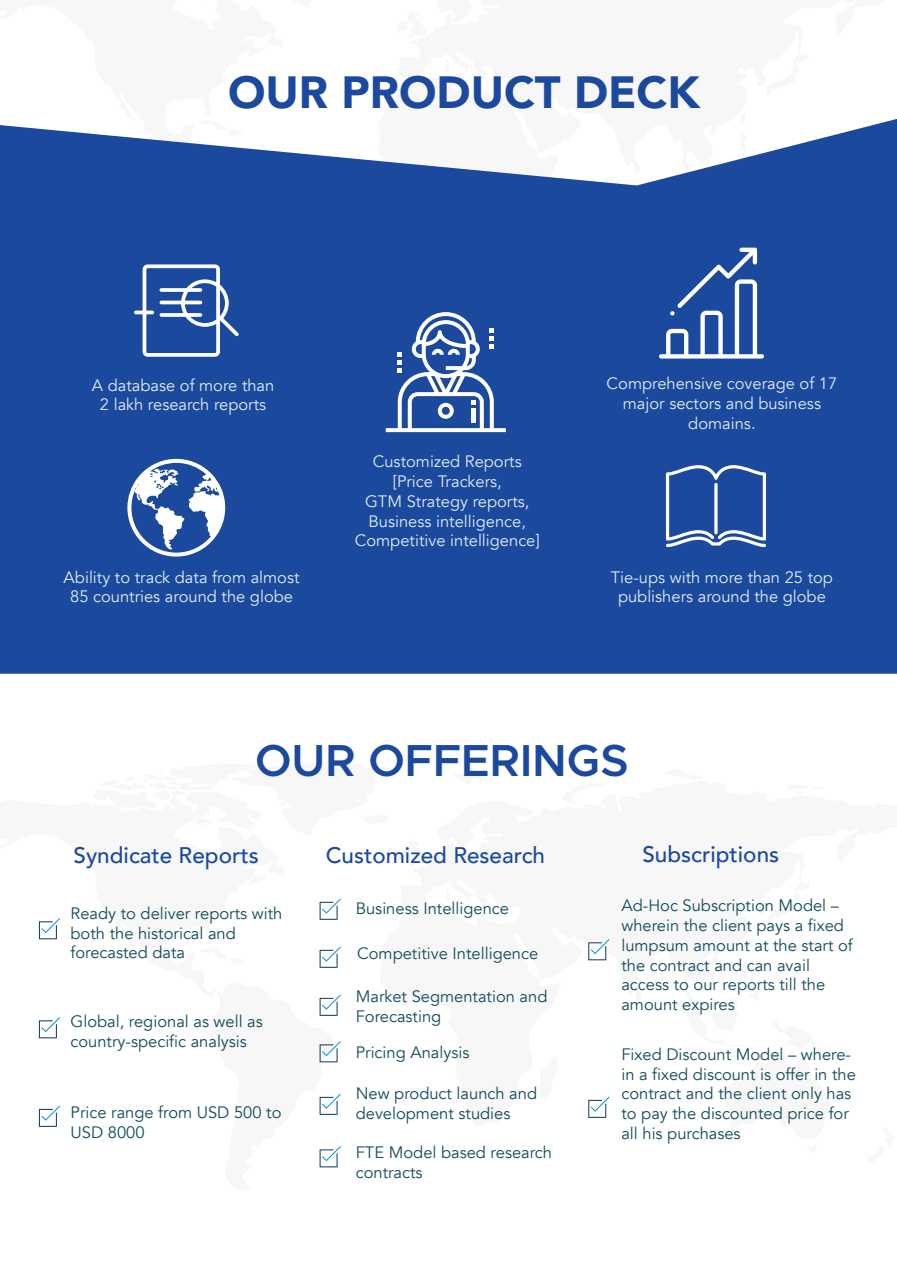
<style>
.page{position:relative;width:897px;height:1264px;background:#fff}
.page>*{position:absolute;margin:0;border:0;box-sizing:border-box;transform-origin:0 0}
.t1{font:900 45px "Avenir";color:#1a499e}
.t2{font:600 45px "Metropolis";color:#1a499e}
.t3{font:500 22.5px "Avenir";color:#1a499e}
.t4{font:16.5px/19.8px "Avenir";color:#134c5e}
.t5{font:16.5px/19.8px "Avenir";color:#e1ebef;text-align:center}
</style>
<div class="page">
<svg style="left:0;top:119px;width:896px;height:555px;background:#2a56a4"></svg>
<svg style="left:134px;top:310px;width:20px;height:4px"></svg>
<svg style="left:143px;top:264px;width:96px;height:93px"></svg>
<svg style="left:665px;top:465px;width:101px;height:82px;background:#456bb0"></svg>
<svg style="left:659px;top:248px;width:105px;height:110px"></svg>
<svg style="left:127px;top:459px;width:98px;height:97px"></svg>
<svg style="left:39px;top:918px;width:21px;height:21px"></svg>
<svg style="left:39px;top:1017px;width:21px;height:21px"></svg>
<svg style="left:39px;top:1105px;width:21px;height:22px"></svg>
<svg style="left:319px;top:899px;width:21px;height:21px"></svg>
<svg style="left:319px;top:947px;width:21px;height:21px"></svg>
<svg style="left:319px;top:995px;width:21px;height:21px"></svg>
<svg style="left:319px;top:1041px;width:21px;height:21px"></svg>
<svg style="left:319px;top:1094px;width:21px;height:21px"></svg>
<svg style="left:319px;top:1146px;width:21px;height:21px"></svg>
<svg style="left:588px;top:939px;width:21px;height:21px"></svg>
<svg style="left:588px;top:1096px;width:21px;height:22px"></svg>
<svg style="left:386px;top:312px;width:120px;height:120px"></svg>
<h1 class="t1" style="left:228px;top:53px;width:473px">OUR PRODUCT DECK</h1>
<p class="t5" style="left:92px;top:375px;width:184px">A database of more than<br>2 lakh research reports</p>
<p class="t5" style="left:606px;top:374px;width:232px">Comprehensive coverage of 17 major sectors and business domains.</p>
<p class="t5" style="left:64px;top:567px;width:237px">Ability to track data from almost<br>85 countries around the globe</p>
<p class="t5" style="left:355px;top:452px;width:186px">Customized Reports [Price Trackers,<br>GTM Strategy reports,<br>Business intelligence,<br>Competitive intelligence]</p>
<p class="t5" style="left:610px;top:567px;width:224px">Tie-ups with more than 25 top publishers around the globe</p>
<h1 class="t2" style="left:255px;top:732px;width:375px">OUR OFFERINGS</h1>
<h2 class="t3" style="left:74px;top:836px;width:187px">Syndicate Reports</h2>
<h2 class="t3" style="left:326px;top:836px;width:221px">Customized Research</h2>
<h2 class="t3" style="left:642px;top:834px;width:138px">Subscriptions</h2>
<p class="t4" style="left:71px;top:903px;width:213px">Ready to deliver reports with both the historical and forecasted data</p>
<p class="t4" style="left:621px;top:896px;width:233px">Ad-Hoc Subscription Model – wherein the client pays a fixed lumpsum amount at the start of the contract and can avail access to our reports till the amount expires</p>
<p class="t4" style="left:621px;top:1044px;width:236px">Fixed Discount Model – where&shy;in a fixed discount is offer in the contract and the client only has to pay the discounted price for all his purchases</p>
<p class="t4" style="left:356px;top:899px;width:155px">Business Intelligence</p>
<p class="t4" style="left:357px;top:944px;width:182px">Competitive Intelligence</p>
<p class="t4" style="left:356px;top:986px;width:193px">Market Segmentation and<br>Forecasting</p>
<p class="t4" style="left:356px;top:1043px;width:115px">Pricing Analysis</p>
<p class="t4" style="left:356px;top:1084px;width:183px">New product launch and development studies</p>
<p class="t4" style="left:356px;top:1142px;width:198px">FTE Model based research contracts</p>
<p class="t4" style="left:71px;top:1011px;width:194px">Global, regional as well as country-specific analysis</p>
<p class="t4" style="left:71px;top:1103px;width:212px">Price range from USD 500 to<br>USD 8000</p>
</div>
